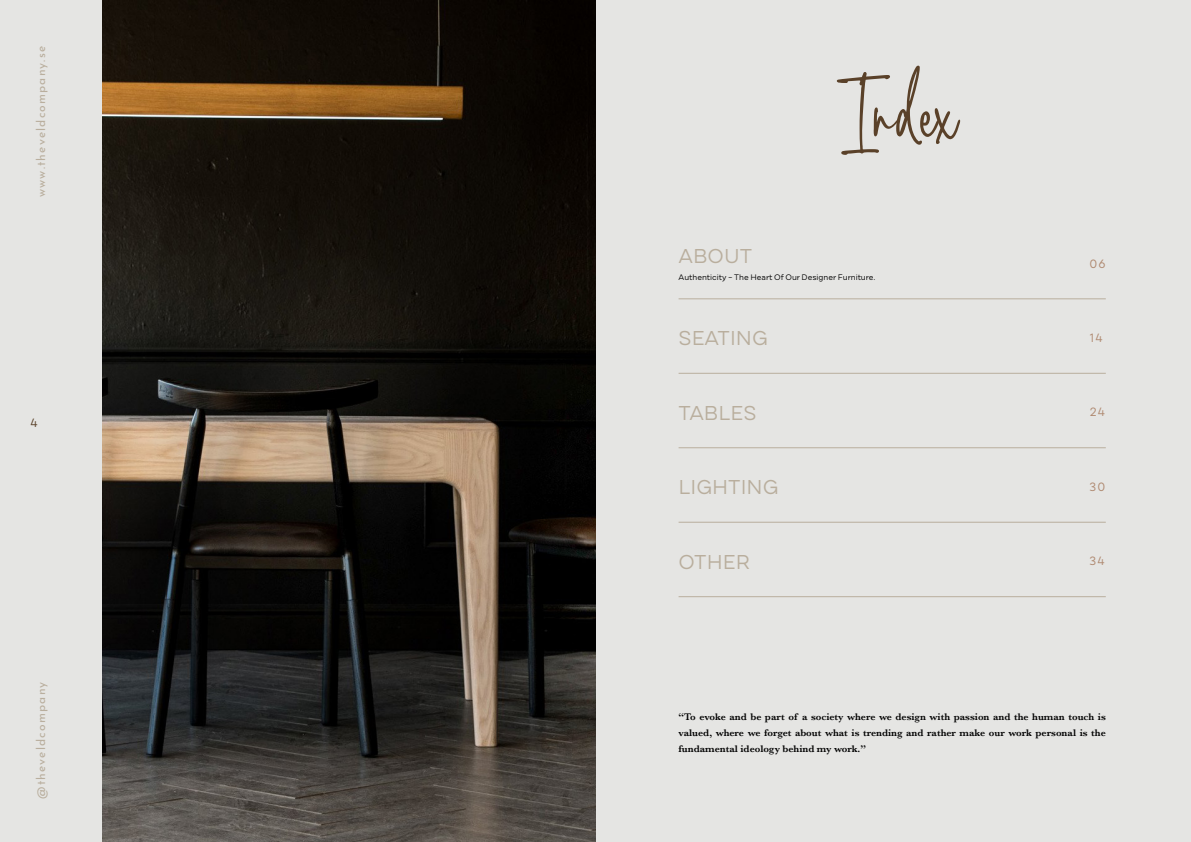
<style>
.page{position:relative;width:1191px;height:842px;background:#e5e5e3}
.page>*{position:absolute;margin:0;border:0;box-sizing:border-box;transform-origin:0 0}
.t1{font:50px "Hastery Signature";color:#5a4129}
.t2{font:20px "Draft B";color:#b9ae9d}
.t3{font:12px "Josefin Sans";letter-spacing:.1em;color:#b9ae9d}
.t4{font:12px "Draft B";letter-spacing:.1em;color:#af8970}
.t5{font:12px "Draft B";color:#5a4129}
.t6{font:600 10px/16px "Baskerville";color:#000;text-align:justify}
.t7{font:8px "Draft B";color:#000}
</style>
<div class="page">
<hr style="left:678px;top:298px;width:427px;height:1px;background:#b9ae9d">
<hr style="left:678px;top:373px;width:427px;height:1px;background:#b9ae9d">
<hr style="left:678px;top:447px;width:427px;height:1px;background:#b9ae9d">
<hr style="left:678px;top:522px;width:427px;height:1px;background:#b9ae9d">
<hr style="left:678px;top:596px;width:427px;height:1px;background:#b9ae9d">
<img style="left:102px;top:0;width:493px;height:842px">
<p class="t3" style="left:31px;top:197px;width:153px;rotate:-90deg">www.theveldcompany.se</p>
<p class="t5" style="left:31px;top:415px;width:9px">4</p>
<p class="t3" style="left:31px;top:799px;width:118px;rotate:-90deg">@theveldcompany</p>
<h2 class="t2" style="left:678px;top:244px;width:75px">ABOUT</h2>
<h1 class="t1" style="left:844px;top:86px;width:115px">Index</h1>
<p class="t7" style="left:678px;top:272px;width:198px">Authenticity – The Heart Of Our Designer Furniture.</p>
<h2 class="t2" style="left:678px;top:326px;width:91px">SEATING</h2>
<h2 class="t2" style="left:678px;top:400px;width:79px">TABLES</h2>
<h2 class="t2" style="left:678px;top:475px;width:102px">LIGHTING</h2>
<h2 class="t2" style="left:678px;top:550px;width:73px">OTHER</h2>
<p class="t4" style="left:1089px;top:256px;width:18px">06</p>
<p class="t4" style="left:1090px;top:330px;width:14px">14</p>
<p class="t4" style="left:1090px;top:405px;width:17px">24</p>
<p class="t4" style="left:1089px;top:479px;width:17px">30</p>
<p class="t4" style="left:1089px;top:554px;width:17px">34</p>
<p class="t6" style="left:678px;top:709px;width:429px">“To evoke and be part of a society where we design with passion and the human touch is valued, where we forget about what is trending and rather make our work personal is the fundamental ideology behind my work.”</p>
</div>
